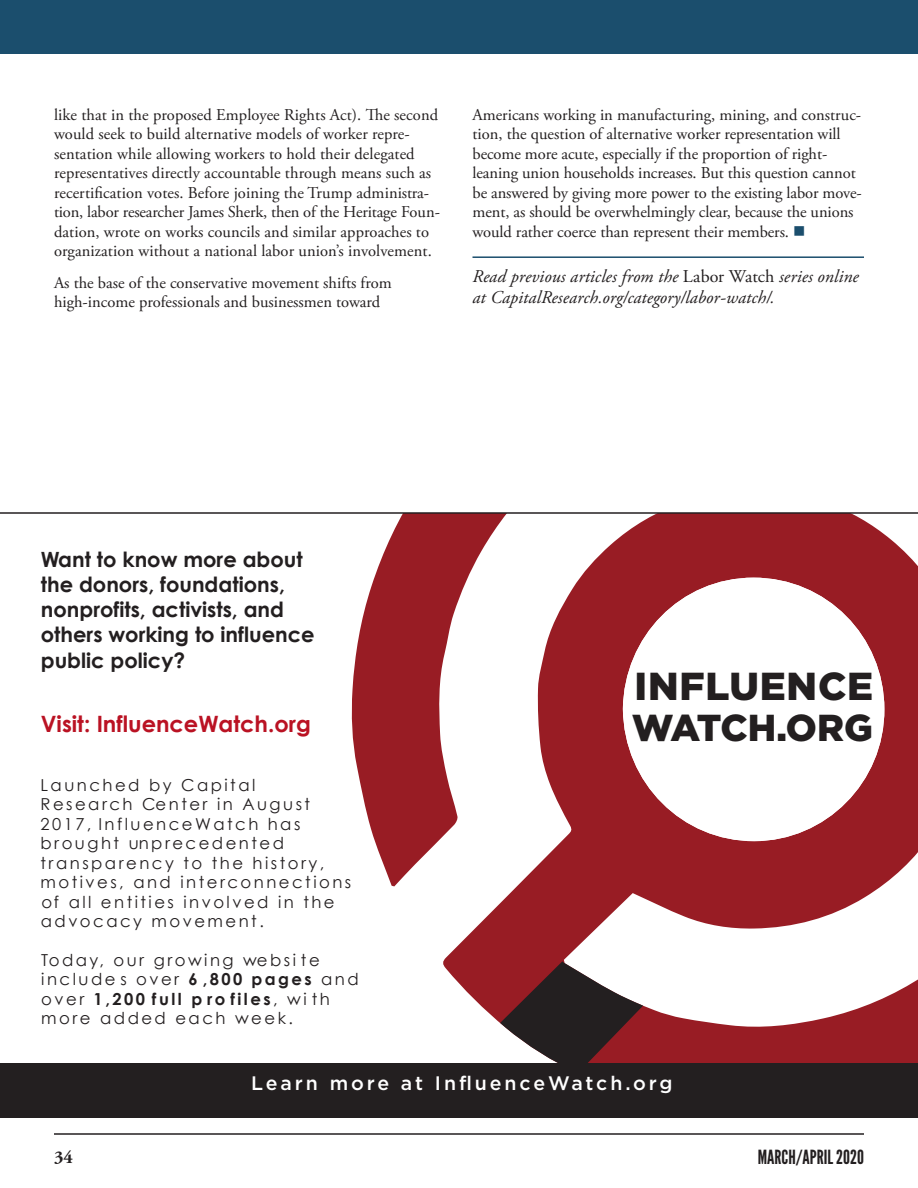
<style>
.page{position:relative;width:918px;height:1188px;background:#fff}
.page>*{position:absolute;margin:0;border:0;box-sizing:border-box;transform-origin:0 0}
.t1{font:900 39px "Gotham";letter-spacing:.02em;color:#231f20}
.t2{font:900 37.5px "Gotham";letter-spacing:-.015em;color:#231f20}
.t3{font:700 22.5px "Century Gothic";color:#ba1223}
.t4{font:700 21px/25.2px "Century Gothic";color:#231f20}
.t5{font:500 19.5px "Gotham";letter-spacing:.15em;color:#fff}
.t6{font:19.5px "League Gothic";color:#231f20}
.t7{font:italic 18px/21px "Adobe Garamond Pro";letter-spacing:.005em;color:#231f20}
.t8{font:700 18px "Adobe Garamond Pro";color:#231f20}
.t9{font:16.5px/19.5px "Adobe Garamond Pro";color:#231f20}
.t10{font:16.5px/19.5px "Century Gothic";letter-spacing:.15em;color:#231f20}
.s1{color:#1b4e6d}
.s2{font-style:normal}
.s3{font-weight:700}
</style>
<div class="page">
<hr style="left:54px;top:1133px;width:810px;height:2px;background:#231f20">
<div style="left:0;top:0;width:918px;height:54px;background:#1b4e6d"></div>
<hr style="left:472px;top:256px;width:392px;height:2px;background:#1b4e6d">
<svg style="left:351px;top:514px;width:567px;height:549px;fill:#981c24"></svg>
<div style="left:623px;top:578px;width:262px;height:263px;background:#fff;border-radius:50%"></div>
<svg style="left:500px;top:961px;width:143px;height:102px"></svg>
<div style="left:0;top:1063px;width:918px;height:55px;background:#231f20"></div>
<hr style="left:0;top:512px;width:918px;height:2px;background:#231f20">
<p class="t9" style="left:54px;top:106px;width:388px">like that in the proposed Employee Rights Act). The second would seek to build alternative models of worker repre&shy;sentation while allowing workers to hold their delegated representatives directly accountable through means such as recertification votes. Before joining the Trump administra&shy;tion, labor researcher James Sherk, then of the Heritage Foun&shy;dation, wrote on works councils and similar approaches to organization without a national labor union’s involvement.</p>
<p class="t9" style="left:54px;top:274px;width:339px">As the base of the conservative movement shifts from high-income professionals and businessmen toward</p>
<p class="t9" style="left:472px;top:106px;width:391px">Americans working in manufacturing, mining, and construc&shy;tion, the question of alternative worker representation will become more acute, especially if the proportion of right&shy;leaning union households increases. But this question cannot be answered by giving more power to the existing labor move&shy;ment, as should be overwhelmingly clear, because the unions would rather coerce than represent their members. <span class="s1">■</span></p>
<p class="t7" style="left:472px;top:266px;width:388px">Read previous articles from the <span class="s2">Labor Watch</span> series online at CapitalResearch.org/category/labor-watch/.</p>
<p class="t4" style="left:41px;top:546px;width:275px">Want to know more about the donors, foundations, nonprofits, activists, and others working to influence public policy?</p>
<h3 class="t3" style="left:41px;top:710px;width:272px">Visit: InfluenceWatch.org</h3>
<p class="t10" style="left:41px;top:775px;width:312px">Launched by Capital<br>Research Center in August<br>2017, InfluenceWatch has brought unprecedented transparency to the history, motives, and interconnections of all entities involved in the advocacy movement.</p>
<p class="t10" style="left:41px;top:950px;width:319px">Today, our growing websi te include s over <span class="s3">6 ,800 pages</span> and over <span class="s3">1,200 full p ro files</span>, wi th more added each week.</p>
<h1 class="t1" style="left:635px;top:663px;width:240px">INFLUENCE</h1>
<h2 class="t2" style="left:632px;top:706px;width:243px">WATCH.ORG</h2>
<p class="t5" style="left:251px;top:1071px;width:423px">Learn more at InfluenceWatch.org</p>
<p class="t8" style="left:54px;top:1147px;width:20px">34</p>
<p class="t6" style="left:758px;top:1146px;width:108px">MARCH/APRIL 2020</p>
</div>
